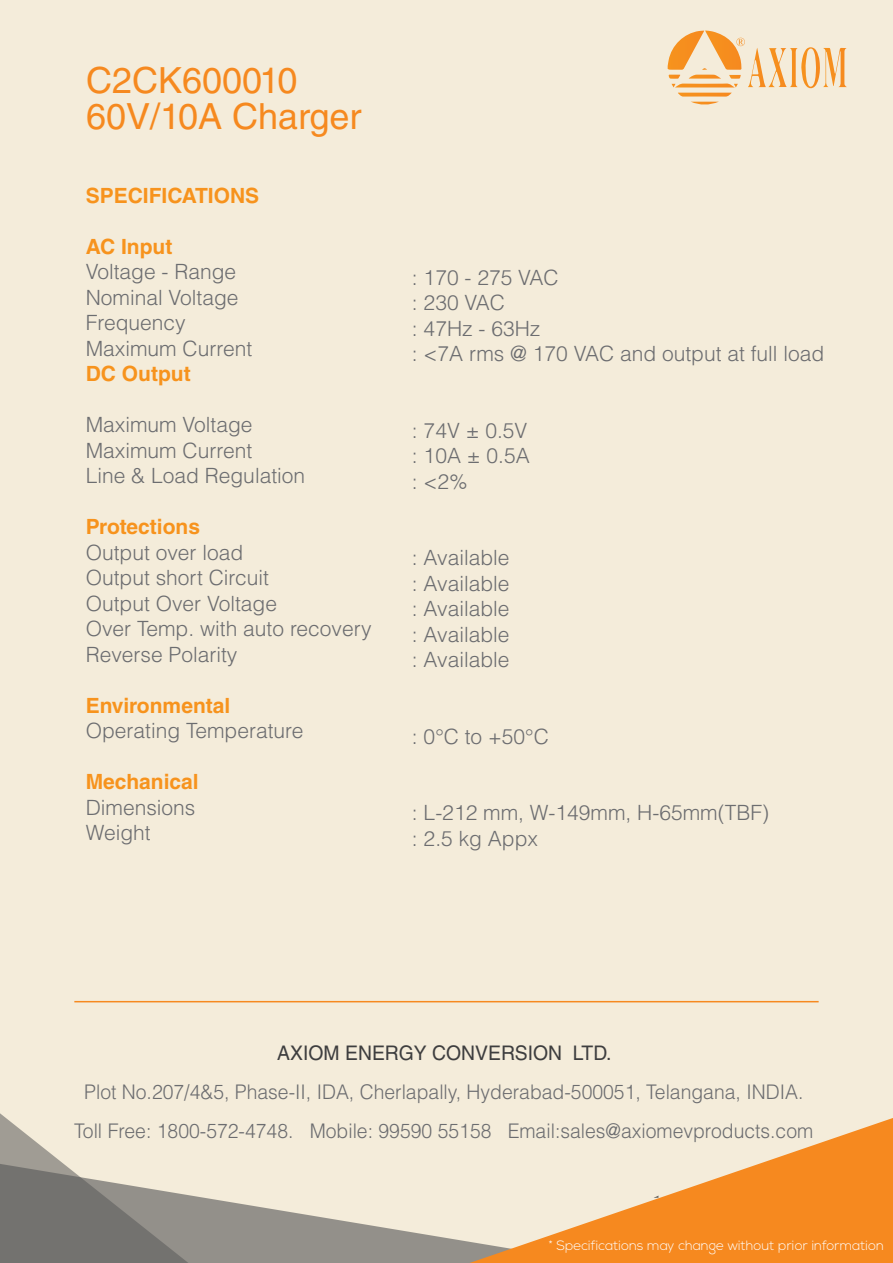
<style>
.page{position:relative;width:893px;height:1263px;background:#f4ecda}
.page>*{position:absolute;margin:0;border:0;box-sizing:border-box;transform-origin:0 0}
.t1{font:36px/36px "Helvetica LT Std";color:#f6891f}
.t2{font:300 21px/25.5px "Helvetica LT Std";color:#6c6d70}
.t3{font:700 21px "Helvetica LT Std";color:#f7931d}
.t4{font:300 20.1px/38.7px "Helvetica LT Std";color:#6c6d70;text-align:center;scale:.96 1}
.t5{font:20.1px "Helvetica LT Std";color:#3e3e3f;scale:.96 1}
.t6{font:300 13.5px "Nexa";color:#fff}
</style>
<div class="page">
<svg style="left:208px;top:1198px;width:261px;height:65px;fill:#93908a"></svg>
<svg style="left:469px;top:1118px;width:424px;height:145px"></svg>
<svg style="left:0;top:1113px;width:208px;height:150px"></svg>
<hr style="left:74px;top:1001px;width:745px;height:1px;background:#f6891f">
<svg style="left:668px;top:30px;width:179px;height:75px"></svg>
<h1 class="t1" style="left:86px;top:62px;width:277px">C2CK600010<br>60V/10A Charger</h1>
<p class="t3" style="left:86px;top:182px;width:175px">SPECIFICATIONS</p>
<p class="t3" style="left:86px;top:233px;width:88px">AC Input</p>
<p class="t2" style="left:86px;top:259px;width:168px">Voltage - Range<br>Nominal Voltage<br>Frequency<br>Maximum Current</p>
<p class="t3" style="left:86px;top:361px;width:106px">DC Output</p>
<p class="t2" style="left:86px;top:412px;width:221px">Maximum Voltage<br>Maximum Current<br>Line &amp; Load Regulation</p>
<p class="t3" style="left:86px;top:514px;width:116px">Protections</p>
<p class="t2" style="left:86px;top:539px;width:287px">Output over load<br>Output short Circuit<br>Output Over Voltage<br>Over Temp. with auto recovery<br>Reverse Polarity</p>
<p class="t3" style="left:86px;top:692px;width:146px">Environmental</p>
<p class="t2" style="left:86px;top:718px;width:219px">Operating Temperature</p>
<p class="t3" style="left:86px;top:769px;width:115px">Mechanical</p>
<p class="t2" style="left:86px;top:794px;width:111px">Dimensions<br>Weight</p>
<p class="t2" style="left:412px;top:264px;width:414px">: 170 - 275 VAC<br>: 230 VAC<br>: 47Hz - 63Hz<br>: &lt;7A rms @ 170 VAC and output at full load</p>
<p class="t2" style="left:412px;top:417px;width:119px;text-align:justify">: 74V ± 0.5V : 10A ± 0.5A : &lt;2%</p>
<p class="t2" style="left:412px;top:545px;width:99px;text-align:justify">: Available : Available : Available : Available : Available</p>
<p class="t2" style="left:412px;top:723px;width:138px">: 0°C to +50°C</p>
<p class="t2" style="left:412px;top:800px;width:359px">: L-212 mm, W-149mm, H-65mm(TBF) : 2.5 kg Appx</p>
<p class="t5" style="left:277px;top:1041px;width:350px">AXIOM ENERGY CONVERSION LTD.</p>
<p class="t4" style="left:74px;top:1072px;width:771px">Plot No.207/4&amp;5, Phase-II, IDA, Cherlapally, Hyderabad-500051, Telangana, INDIA.<br>Toll Free: 1800-572-4748. Mobile: 99590 55158 Email:sales@axiomevproducts.com</p>
<p class="t6" style="left:549px;top:1237px;width:337px">* Specifications may change without prior information</p>
</div>
